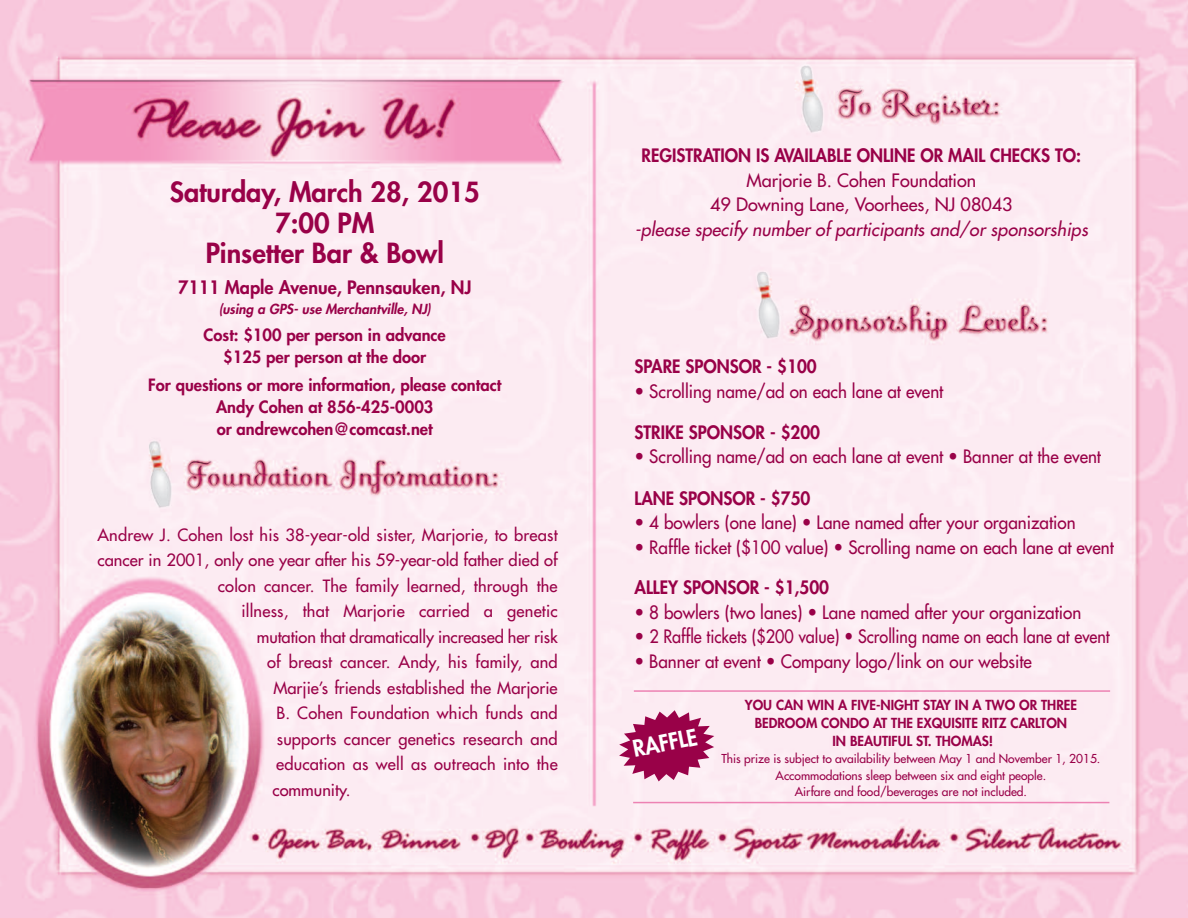
<style>
.page{position:relative;width:1188px;height:918px;background:#fff}
.page>*{position:absolute;margin:0;border:0;box-sizing:border-box;transform-origin:0 0}
.t1{font:800 27px/30.8px "Futura";color:#990148;text-align:center}
.t2{font:800 22.5px "Futura";color:#fff;scale:.95 1}
.t3{font:18px "Futura";color:#990148;scale:.95 1}
.t4{font:800 18px "Futura";color:#990148;scale:.95 1}
.t5{font:18px/24.6px "Futura";color:#990148;text-align:center}
.t6{font:italic 18px "Futura";letter-spacing:.005em;color:#990148}
.t7{font:800 18px "Futura";color:#990148}
.t8{font:16.5px "Futura";letter-spacing:.01em;color:#990148}
.t9{font:800 16.5px/22px "Futura";color:#990148;text-align:center}
.t10{font:800 13.5px/18px "Futura";color:#990148;text-align:center}
.t11{font:italic 800 13.5px "Futura";letter-spacing:.005em;color:#990148}
.t12{font:12px/16.4px "Futura";color:#990148;text-align:center}
</style>
<div class="page">
<img style="left:0;top:0;width:1188px;height:918px">
<hr style="left:634px;top:690px;width:476px;height:2px;background:#ed82b3">
<hr style="left:633px;top:802px;width:476px;height:1px;background:#ed82b3">
<svg style="left:619px;top:710px;width:95px;height:71px;background:#bd5787"></svg>
<h1 class="t1" style="left:170px;top:179px;width:311px">Saturday, March 28, 2015<br>7:00 PM<br>Pinsetter Bar &amp; Bowl</h1>
<p class="t7" style="left:178px;top:279px;width:295px">7111 Maple Avenue, Pennsauken, NJ</p>
<p class="t11" style="left:219px;top:302px;width:214px">(using a GPS- use Merchantville, NJ)</p>
<p class="t9" style="left:204px;top:325px;width:244px">Cost: $100 per person in advance $125 per person at the door</p>
<p class="t9" style="left:148px;top:375px;width:354px">For questions or more information, please contact<br>Andy Cohen at 856-425-0003<br>or andrewcohen@comcast.net</p>
<p class="t8" style="left:98px;top:526px;width:462px">Andrew J. Cohen lost his 38-year-old sister, Marjorie, to breast</p>
<p class="t8" style="left:97px;top:552px;width:462px">cancer in 2001, only one year after his 59-year-old father died of</p>
<p class="t8" style="left:218px;top:577px;width:341px">colon cancer. The family learned, through the</p>
<p class="t8" style="left:242px;top:603px;width:318px">illness, that Marjorie carried a genetic</p>
<p class="t8" style="left:257px;top:628px;width:302px">mutation that dramatically increased her risk</p>
<p class="t8" style="left:267px;top:654px;width:292px">of breast cancer. Andy, his family, and</p>
<p class="t8" style="left:273px;top:679px;width:286px">Marjie’s friends established the Marjorie</p>
<p class="t8" style="left:276px;top:705px;width:283px">B. Cohen Foundation which funds and</p>
<p class="t8" style="left:277px;top:730px;width:282px">supports cancer genetics research and</p>
<p class="t8" style="left:276px;top:756px;width:283px">education as well as outreach into the</p>
<p class="t8" style="left:272px;top:781px;width:80px">community.</p>
<p class="t4" style="left:642px;top:147px;width:464px">REGISTRATION IS AVAILABLE ONLINE OR MAIL CHECKS TO:</p>
<p class="t5" style="left:710px;top:169px;width:304px">Marjorie B. Cohen Foundation<br>49 Downing Lane, Voorhees, NJ 08043</p>
<p class="t6" style="left:635px;top:220px;width:455px">-please specify number of participants and/or sponsorships</p>
<p class="t4" style="left:635px;top:358px;width:193px">SPARE SPONSOR - $100</p>
<p class="t3" style="left:635px;top:382px;width:327px">• Scrolling name/ad on each lane at event</p>
<p class="t4" style="left:635px;top:424px;width:197px">STRIKE SPONSOR - $200</p>
<p class="t3" style="left:635px;top:448px;width:493px">• Scrolling name/ad on each lane at event • Banner at the event</p>
<p class="t4" style="left:635px;top:489px;width:187px">LANE SPONSOR - $750</p>
<p class="t3" style="left:635px;top:513px;width:466px">• 4 bowlers (one lane) • Lane named after your organization</p>
<p class="t3" style="left:635px;top:538px;width:506px">• Raffle ticket ($100 value) • Scrolling name on each lane at event</p>
<p class="t4" style="left:635px;top:579px;width:206px">ALLEY SPONSOR - $1,500</p>
<p class="t3" style="left:635px;top:603px;width:472px">• 8 bowlers (two lanes) • Lane named after your organization</p>
<p class="t3" style="left:635px;top:628px;width:502px">• 2 Raffle tickets ($200 value) • Scrolling name on each lane at event</p>
<p class="t3" style="left:635px;top:652px;width:420px">• Banner at event • Company logo/link on our website</p>
<p class="t10" style="left:745px;top:697px;width:334px">YOU CAN WIN A FIVE-NIGHT STAY IN A TWO OR THREE<br>BEDROOM CONDO AT THE EXQUISITE RITZ CARLTON<br>IN BEAUTIFUL ST. THOMAS!</p>
<p class="t12" style="left:721px;top:752px;width:380px">This prize is subject to availability between May 1 and November 1, 2015.<br>Accommodations sleep between six and eight people.<br>Airfare and food/beverages are not included.</p>
<h2 class="t2" style="left:631px;top:738px;width:70px;rotate:-11deg">RAFFLE</h2>
</div>
